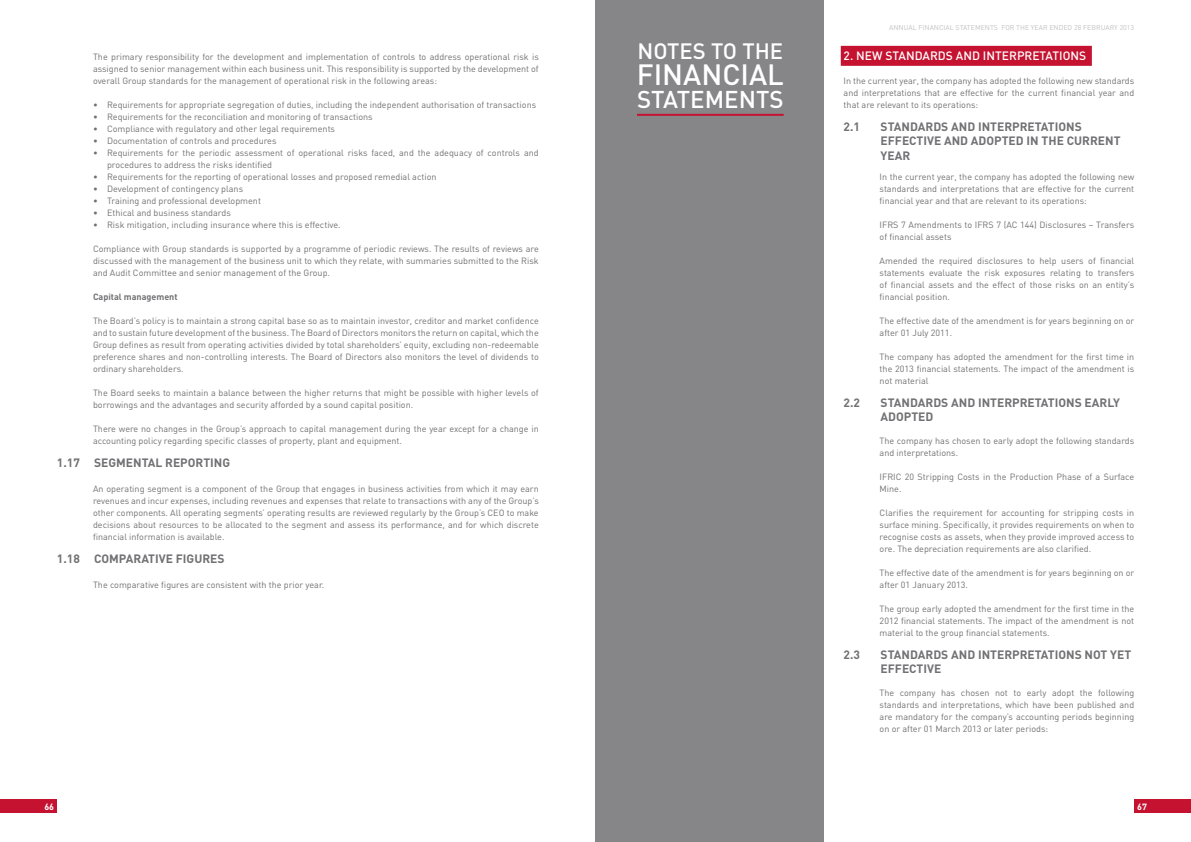
<style>
.page{position:relative;width:1191px;height:842px;background:#fff}
.page>*{position:absolute;margin:0;border:0;box-sizing:border-box;transform-origin:0 0}
.t1{font:500 29px "DIN";color:#fff}
.t2{font:500 24px "DIN";color:#fff}
.t3{font:500 22px "DIN";color:#fff}
.t4{font:700 12px "DIN";color:#717073}
.t5{font:500 12px "DIN";color:#fff}
.t6{font:9px/12px "DIN";color:#717073;text-align:justify}
.t7{font:700 9px "DIN";color:#717073}
.t8{font:700 9px "DIN";color:#fff}
.t9{font:7px "DIN";color:#c2c2c4}
</style>
<div class="page">
<div style="left:0;top:799px;width:57px;height:14px;background:#c41230"></div>
<div style="left:1134px;top:799px;width:57px;height:14px;background:#c41230"></div>
<div style="left:840px;top:46px;width:251px;height:20px;background:#c41230"></div>
<div style="left:595px;top:0;width:228px;height:842px;background:#868588"></div>
<hr style="left:637px;top:114px;width:146px;height:2px;background:#c41230">
<p class="t6" style="left:93px;top:51px;width:447px">The primary responsibility for the development and implementation of controls to address operational risk is assigned to senior management within each business unit. This responsibility is supported by the development of overall Group standards for the management of operational risk in the following areas:</p>
<p class="t6" style="left:93px;top:99px;width:445px">• Requirements for appropriate segregation of duties, including the independent authorisation of transactions</p>
<p class="t6" style="left:93px;top:111px;width:281px">• Requirements for the reconciliation and monitoring of transactions</p>
<p class="t6" style="left:93px;top:123px;width:244px">• Compliance with regulatory and other legal requirements</p>
<p class="t6" style="left:93px;top:135px;width:185px">• Documentation of controls and procedures</p>
<p class="t6" style="left:107px;top:147px;width:433px;text-indent:-14px">• Requirements for the periodic assessment of operational risks faced, and the adequacy of controls and procedures to address the risks identified</p>
<p class="t6" style="left:93px;top:171px;width:345px">• Requirements for the reporting of operational losses and proposed remedial action</p>
<p class="t6" style="left:93px;top:183px;width:152px">• Development of contingency plans</p>
<p class="t6" style="left:93px;top:195px;width:169px">• Training and professional development</p>
<p class="t6" style="left:93px;top:207px;width:139px">• Ethical and business standards</p>
<p class="t6" style="left:93px;top:219px;width:249px">• Risk mitigation, including insurance where this is effective.</p>
<p class="t6" style="left:93px;top:243px;width:447px">Compliance with Group standards is supported by a programme of periodic reviews. The results of reviews are discussed with the management of the business unit to which they relate, with summaries submitted to the Risk and Audit Committee and senior management of the Group.</p>
<p class="t7" style="left:93px;top:291px;width:86px">CAPITAL MANAGEMENT</p>
<p class="t6" style="left:93px;top:315px;width:447px">The Board’s policy is to maintain a strong capital base so as to maintain investor, creditor and market confidence and to sustain future development of the business. The Board of Directors monitors the return on capital, which the Group defines as result from operating activities divided by total shareholders’ equity, excluding non-redeemable preference shares and non-controlling interests. The Board of Directors also monitors the level of dividends to ordinary shareholders.</p>
<p class="t6" style="left:93px;top:387px;width:447px">The Board seeks to maintain a balance between the higher returns that might be possible with higher levels of borrowings and the advantages and security afforded by a sound capital position.</p>
<p class="t6" style="left:93px;top:423px;width:447px">There were no changes in the Group’s approach to capital management during the year except for a change in accounting policy regarding specific classes of property, plant and equipment.</p>
<h3 class="t4" style="left:57px;top:455px;width:53px">1.17 SEGMENTAL</h3>
<h3 class="t4" style="left:165px;top:455px;width:31px">REPORT</h3>
<h3 class="t4" style="left:210px;top:455px;width:12px">ING</h3>
<p class="t6" style="left:93px;top:483px;width:447px">An operating segment is a component of the Group that engages in business activities from which it may earn revenues and incur expenses, including revenues and expenses that relate to transactions with any of the Group’s other components. All operating segments’ operating results are reviewed regularly by the Group’s CEO to make decisions about resources to be allocated to the segment and assess its performance, and for which discrete financial information is available.</p>
<h3 class="t4" style="left:57px;top:551px;width:78px">1.18 COMPARAT</h3>
<h3 class="t4" style="left:155px;top:551px;width:56px">IVE FIGURES</h3>
<p class="t6" style="left:93px;top:579px;width:233px">The comparative figures are consistent with the prior year.</p>
<h3 class="t3" style="left:637px;top:37px;width:147px">NOTES TO THE</h3>
<h1 class="t1" style="left:637px;top:56px;width:149px">FINANCIAL</h1>
<h2 class="t2" style="left:637px;top:84px;width:148px">STATEMENTS</h2>
<p class="t9" style="left:889px;top:23px;width:10px">Annual</p>
<p class="t9" style="left:918px;top:23px;width:9px">Financial</p>
<p class="t9" style="left:955px;top:23px;width:10px">Statements</p>
<p class="t9" style="left:1001px;top:23px;width:5px">for</p>
<p class="t9" style="left:1016px;top:23px;width:24px">the year</p>
<p class="t9" style="left:1049px;top:23px;width:6px">ended</p>
<p class="t9" style="left:1074px;top:23px;width:19px">28 Februar</p>
<p class="t9" style="left:1114px;top:23px;width:21px">y 2013</p>
<h3 class="t5" style="left:843px;top:48px;width:58px">2. NEW STANDARDS</h3>
<h3 class="t5" style="left:956px;top:48px;width:9px">AND</h3>
<h3 class="t5" style="left:983px;top:48px;width:12px">INTERPRETATIONS</h3>
<p class="t6" style="left:843px;top:75px;width:292px">In the current year, the company has adopted the following new standards and interpretations that are effective for the current financial year and that are relevant to its operations:</p>
<h3 class="t4" style="left:843px;top:119px;width:18px">2.1</h3>
<h3 class="t4" style="left:880px;top:119px;width:16px">STANDARDS</h3>
<h3 class="t4" style="left:951px;top:119px;width:9px">AND</h3>
<h3 class="t4" style="left:978px;top:119px;width:12px">INTER</h3>
<h3 class="t4" style="left:1012px;top:119px;width:16px">PRETAT</h3>
<h3 class="t4" style="left:1054px;top:119px;width:13px">IONS</h3>
<h3 class="t4" style="left:880px;top:133px;width:73px">EFFECTIVE AND</h3>
<h3 class="t4" style="left:971px;top:133px;width:9px">ADO</h3>
<h3 class="t4" style="left:994px;top:133px;width:16px">PTED</h3>
<h3 class="t4" style="left:1026px;top:133px;width:24px">IN THE</h3>
<h3 class="t4" style="left:1066px;top:133px;width:24px">CURRENT</h3>
<h3 class="t4" style="left:880px;top:148px;width:15px">YEAR</h3>
<p class="t6" style="left:879px;top:171px;width:256px">In the current year, the company has adopted the following new standards and interpretations that are effective for the current financial year and that are relevant to its operations:</p>
<p class="t6" style="left:879px;top:219px;width:256px">IFRS 7 Amendments to IFRS 7 (AC 144) Disclosures – Transfers of financial assets</p>
<p class="t6" style="left:879px;top:255px;width:256px">Amended the required disclosures to help users of financial statements evaluate the risk exposures relating to transfers of financial assets and the effect of those risks on an entity’s financial position.</p>
<p class="t6" style="left:879px;top:315px;width:256px">The effective date of the amendment is for years beginning on or after 01 July 2011.</p>
<p class="t6" style="left:879px;top:351px;width:256px">The company has adopted the amendment for the first time in the 2013 financial statements. The impact of the amendment is not material</p>
<h3 class="t4" style="left:843px;top:395px;width:18px">2.2</h3>
<h3 class="t4" style="left:880px;top:395px;width:16px">STANDARDS</h3>
<h3 class="t4" style="left:951px;top:395px;width:9px">AND</h3>
<h3 class="t4" style="left:978px;top:395px;width:8px">INTER</h3>
<h3 class="t4" style="left:1012px;top:395px;width:16px">PRETAT</h3>
<h3 class="t4" style="left:1054px;top:395px;width:13px">IONS</h3>
<h3 class="t4" style="left:1084px;top:395px;width:9px">EARL</h3>
<h3 class="t4" style="left:1113px;top:395px;width:7px">Y</h3>
<h3 class="t4" style="left:880px;top:409px;width:9px">ADO</h3>
<h3 class="t4" style="left:904px;top:409px;width:16px">PTED</h3>
<p class="t6" style="left:879px;top:435px;width:256px">The company has chosen to early adopt the following standards and interpretations.</p>
<p class="t6" style="left:879px;top:471px;width:256px">IFRIC 20 Stripping Costs in the Production Phase of a Surface<br>Mine.</p>
<p class="t6" style="left:879px;top:507px;width:256px">Clarifies the requirement for accounting for stripping costs in surface mining. Specifically, it provides requirements on when to recognise costs as assets, when they provide improved access to ore. The depreciation requirements are also clarified.</p>
<p class="t6" style="left:879px;top:567px;width:256px">The effective date of the amendment is for years beginning on or after 01 January 2013.</p>
<p class="t6" style="left:879px;top:603px;width:256px">The group early adopted the amendment for the first time in the 2012 financial statements. The impact of the amendment is not material to the group financial statements.</p>
<h3 class="t4" style="left:843px;top:647px;width:18px">2.3</h3>
<h3 class="t4" style="left:880px;top:647px;width:16px">STANDARDS</h3>
<h3 class="t4" style="left:951px;top:647px;width:9px">AND</h3>
<h3 class="t4" style="left:978px;top:647px;width:12px">INTER</h3>
<h3 class="t4" style="left:1012px;top:647px;width:16px">PRETAT</h3>
<h3 class="t4" style="left:1054px;top:647px;width:13px">IONS</h3>
<h3 class="t4" style="left:1084px;top:647px;width:9px">NOT</h3>
<h3 class="t4" style="left:1110px;top:647px;width:15px">YET</h3>
<h3 class="t4" style="left:880px;top:661px;width:60px">EFFECTIVE</h3>
<p class="t6" style="left:879px;top:687px;width:256px">The company has chosen not to early adopt the following standards and interpretations, which have been published and are mandatory for the company’s accounting periods beginning on or after 01 March 2013 or later periods:</p>
<p class="t8" style="left:44px;top:801px;width:11px">66</p>
<p class="t8" style="left:1137px;top:801px;width:11px">67</p>
</div>
